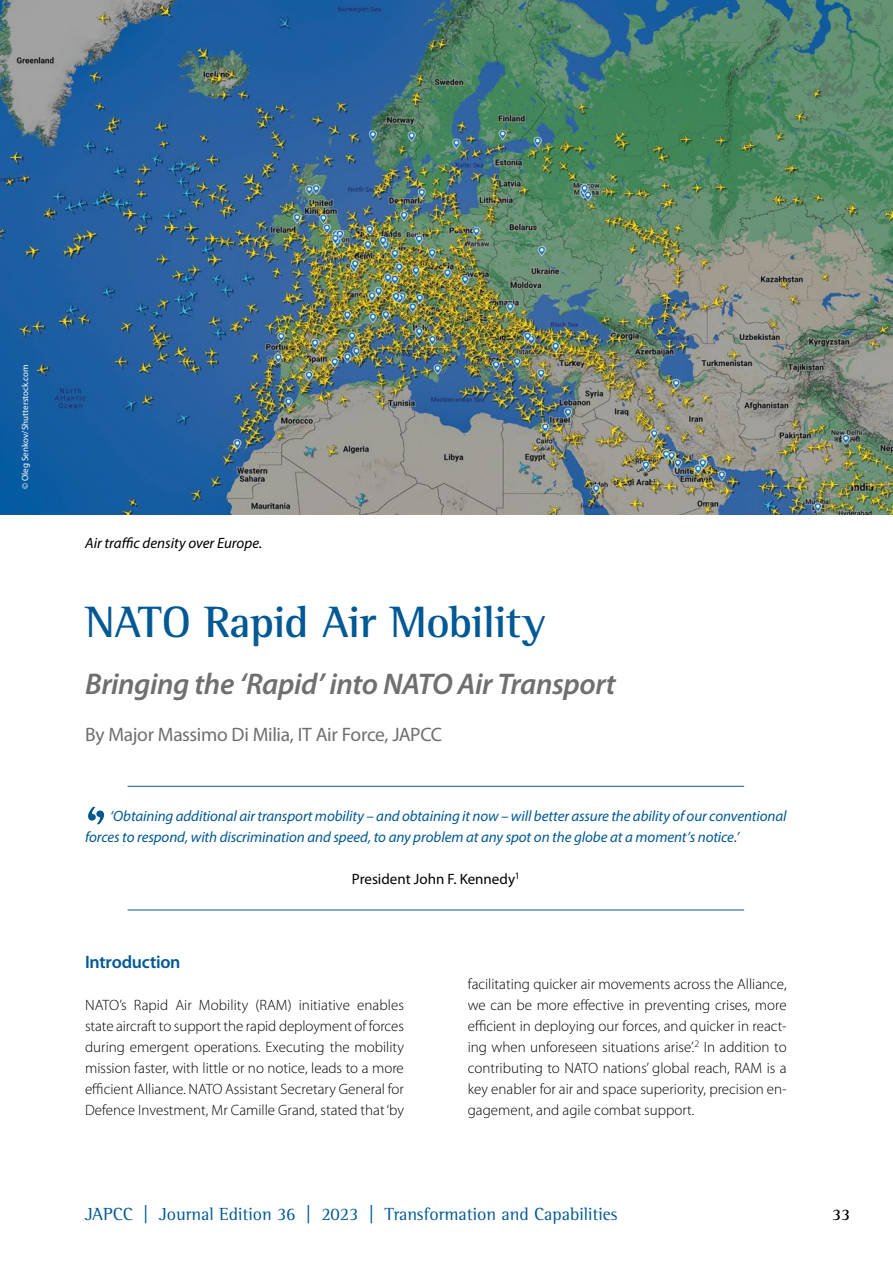
<style>
.page{position:relative;width:893px;height:1263px;background:#fff}
.page>*{position:absolute;margin:0;border:0;box-sizing:border-box;transform-origin:0 0}
.t1{font:700 54px "Rotis Serif Pro";color:#005995}
.t2{font:700 45px "Rotis Semi Serif Pro";letter-spacing:-.02em;color:#005995}
.t3{font:italic 600 30px "Myriad Pro";letter-spacing:-.015em;color:#706f6f}
.t4{font:19.5px "Myriad Pro";letter-spacing:-.02em;color:#706f6f}
.t5{font:18px "Rotis Semi Serif Pro";color:#005995}
.t6{font:600 18px "Myriad Pro";letter-spacing:-.015em;color:#005995}
.t7{font:700 16.5px "Rotis Semi Serif Pro";color:#000}
.t8{font:300 15px/21px "Myriad Pro";color:#000;text-align:justify}
.t9{font:italic 15px/21px "Myriad Pro";letter-spacing:-.005em;color:#005995}
.t10{font:italic 15px "Myriad Pro";color:#000}
.t11{font:15px "Myriad Pro";color:#000}
.t12{font:9px "Myriad Pro";color:#fff}
</style>
<div class="page">
<img style="left:0;top:0;width:893px;height:515px">
<hr style="left:128px;top:786px;width:616px;height:1px;background:#005995">
<hr style="left:128px;top:909px;width:616px;height:1px;background:#005995">
<p class="t12" style="left:20px;top:489px;width:126px;rotate:-90deg">© Oleg Senkov/Shutterstock.com</p>
<p class="t10" style="left:85px;top:533px;width:179px">Air traffic density over Europe.</p>
<h2 class="t2" style="left:85px;top:594px;width:463px">NATO Rapid Air Mobility</h2>
<h3 class="t3" style="left:85px;top:665px;width:532px">Bringing the ‘Rapid’ into NATO Air Transport</h3>
<h3 class="t4" style="left:85px;top:722px;width:358px">By Major Massimo Di Milia, IT Air Force, JAPCC</h3>
<h1 class="t1" style="left:85px;top:794px;width:24px">‘’</h1>
<p class="t9" style="left:85px;top:805px;width:703px;text-indent:25px">‘Obtaining additional air transport mobility – and obtaining it now – will better assure the ability of our conventional forces to respond, with discrimination and speed, to any problem at any spot on the globe at a moment’s notice.’</p>
<p class="t11" style="left:352px;top:869px;width:169px">President John F. Kennedy<sup>1</sup></p>
<p class="t6" style="left:85px;top:950px;width:97px">Introduction</p>
<p class="t8" style="left:85px;top:994px;width:320px">NATO’s Rapid Air Mobility (RAM) initiative enables state aircraft to support the rapid deployment of forces during emergent operations. Executing the mobility mission faster, with little or no notice, leads to a more efficient Alliance. NATO Assistant Secretary General for Defence Investment, Mr Camille Grand, stated that ‘by</p>
<p class="t8" style="left:468px;top:973px;width:320px">facilitating quicker air movements across the Alliance, we can be more effective in preventing crises, more efficient in deploying our forces, and quicker in react&shy;ing when unforeseen situations arise’.<sup>2</sup> In addition to contributing to NATO nations’ global reach, RAM is a key enabler for air and space superiority, precision en&shy;gagement, and agile combat support.</p>
<p class="t5" style="left:85px;top:1203px;width:534px">JAPCC | Journal Edition 36 | 2023 | Transformation and Capabilities</p>
<p class="t7" style="left:832px;top:1204px;width:20px">33</p>
</div>
